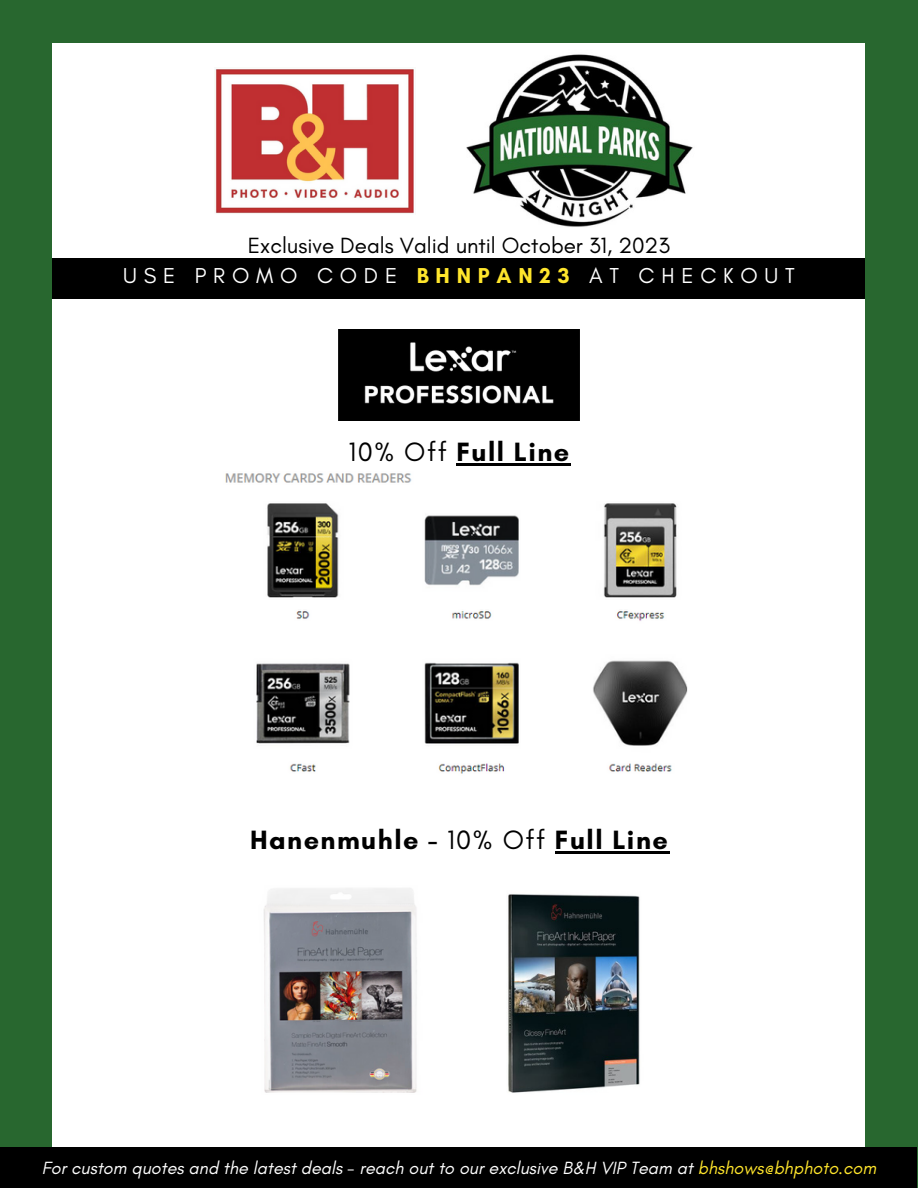
<style>
.page{position:relative;width:918px;height:1188px;background:#28672f}
.page>*{position:absolute;margin:0;border:0;box-sizing:border-box;transform-origin:0 0}
.t1{font:700 27px "Glacial Indifference";letter-spacing:.055em;color:#000}
.t2{font:22.5px "Glacial Indifference";color:#000}
.t3{font:22.05px "Glacial Indifference";letter-spacing:.31em;color:#fff}
.t4{font:italic 18px "Glacial Indifference";color:#fff}
.s1{font-weight:700;color:#ffe62c}
.s2{font-weight:400}
.s3{color:#ffe62c}
</style>
<div class="page">
<div style="left:52px;top:43px;width:812px;height:1105px;background:#fff"></div>
<img style="left:225px;top:463px;width:463px;height:311px">
<img style="left:339px;top:330px;width:241px;height:91px">
<div style="left:52px;top:258px;width:813px;height:40px;background:#000"></div>
<img style="left:215px;top:69px;width:199px;height:145px">
<img style="left:466px;top:54px;width:227px;height:173px">
<div style="left:0;top:1148px;width:917px;height:40px;background:#000"></div>
<img style="left:264px;top:888px;width:153px;height:205px">
<img style="left:508px;top:894px;width:132px;height:199px">
<hr style="left:457px;top:463px;width:114px;height:3px;background:#000">
<hr style="left:555px;top:852px;width:114px;height:2px;background:#000">
<p class="t2" style="left:248px;top:231px;width:424px">Exclusive Deals Valid until October 31, 2023</p>
<p class="t3" style="left:123px;top:262px;width:673px">USE PROMO CODE <span class="s1">BHNPAN23</span> AT CHECKOUT</p>
<h1 class="t1" style="left:349px;top:436px;width:222px"><span class="s2">10% Off</span> Full Line</h1>
<h1 class="t1" style="left:250px;top:824px;width:419px">Hanenmuhle - <span class="s2">10% Off</span> Full Line</h1>
<p class="t4" style="left:42px;top:1157px;width:836px">For custom quotes and the latest deals - reach out to our exclusive B&amp;H VIP Team at <span class="s3">bhshows@bhphoto.com</span></p>
</div>
